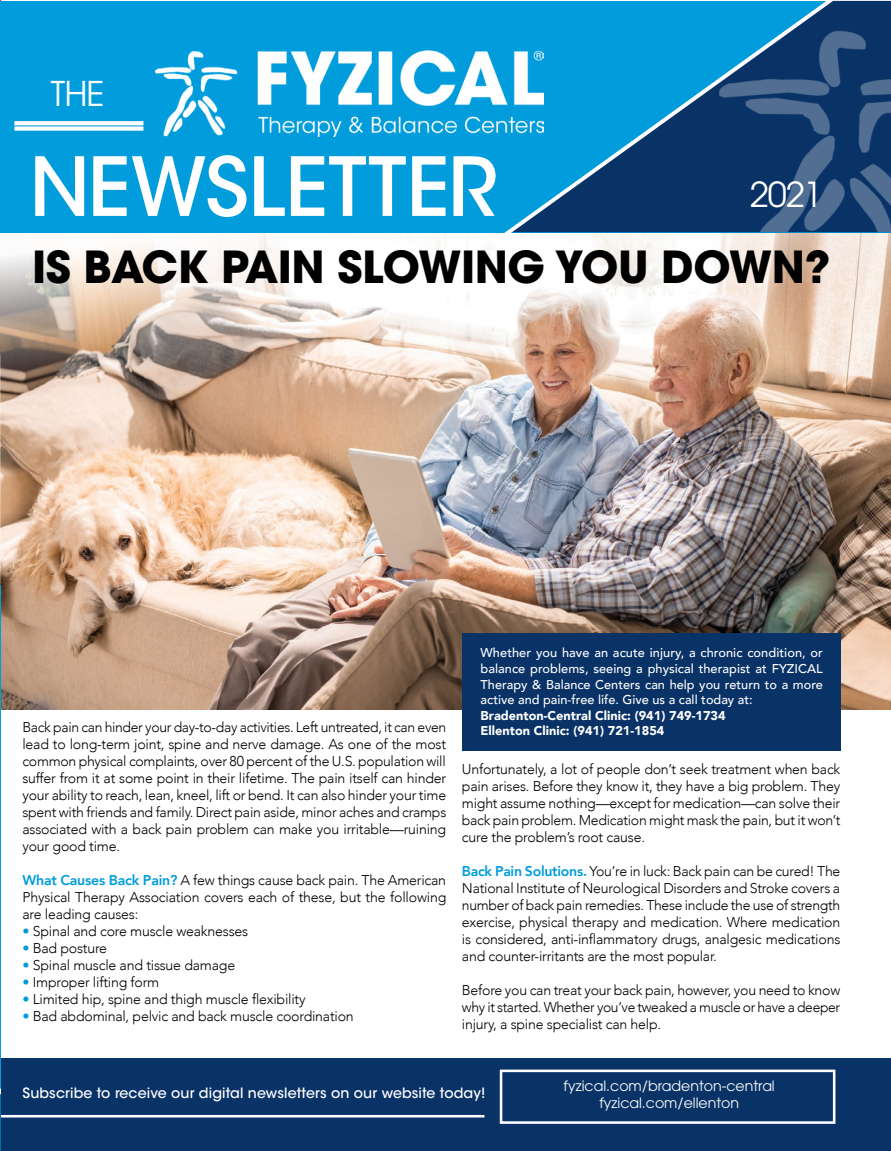
<style>
.page{position:relative;width:891px;height:1151px;background:#fff}
.page>*{position:absolute;margin:0;border:0;box-sizing:border-box;transform-origin:0 0}
.t1{font:500 80.55px "ITC Avant Garde Std";color:#fff}
.t2{font:700 43.88px "ITC Avant Garde Pro";letter-spacing:-.01em;color:#000}
.t3{font:34.43px "ITC Avant Garde Pro";color:#fff}
.t4{font:33.98px "ITC Avant Garde Pro";color:#fff}
.t5{font:300 14.17px/16.9px "Avenir";letter-spacing:-.015em;color:#000;text-align:justify}
.t6{font:500 14.17px "ITC Avant Garde Std";letter-spacing:.01em;color:#fff}
.t7{font:14.17px/16.9px "ITC Avant Garde Pro";color:#fff;text-align:center}
.t8{font:500 12.83px/15.5px "Avenir";color:#fff;text-align:justify}
.t9{font:900 12.83px/15.5px "Avenir";color:#fff}
.s1{font-weight:800;color:#009cdc}
.s2{color:#009cdc}
</style>
<div class="page">
<img style="left:1px;top:232px;width:890px;height:477px">
<div style="left:0;top:1058px;width:891px;height:92px;background:#093266"></div>
<hr style="left:0;top:1px;width:1px;height:189px;background:#009cdc">
<hr style="left:0;top:1114px;width:484px;height:3px;background:#fff">
<div style="left:500px;top:1069px;width:335px;height:54px;border:3px solid #fff"></div>
<div style="left:1px;top:1px;width:890px;height:231px;background:#009cdc"></div>
<svg style="left:505px;top:1px;width:386px;height:231px"></svg>
<img style="left:156px;top:51px;width:388px;height:86px">
<svg style="left:14px;top:121px;width:129px;height:4px"></svg>
<div style="left:14px;top:126px;width:129px;height:5px;background:#fff"></div>
<hr style="left:0;top:585px;width:1px;height:565px;background:#009cdc">
<svg style="left:0;top:1088px;width:1px;height:62px"></svg>
<div style="left:462px;top:633px;width:378px;height:117px;background:#093266"></div>
<h3 class="t4" style="left:51px;top:72px;width:55px">THE</h3>
<h1 class="t1" style="left:30px;top:137px;width:469px">NEWSLETTER</h1>
<h3 class="t3" style="left:750px;top:173px;width:75px">2021</h3>
<h2 class="t2" style="left:32px;top:237px;width:800px">IS BACK PAIN SLOWING YOU DOWN?</h2>
<p class="t5" style="left:22px;top:719px;width:425px">Back pain can hinder your day-to-day activities. Left untreated, it can even lead to long-term joint, spine and nerve damage. As one of the most common physical complaints, over 80 percent of the U.S. population will suffer from it at some point in their lifetime. The pain itself can hinder your ability to reach, lean, kneel, lift or bend. It can also hinder your time spent with friends and family. Direct pain aside, minor aches and cramps associated with a back pain problem can make you irritable—ruining your good time.</p>
<p class="t5" style="left:22px;top:871px;width:425px"><span class="s1">What Causes Back Pain?</span> A few things cause back pain. The American Physical Therapy Association covers each of these, but the following are leading causes:</p>
<p class="t5" style="left:22px;top:922px;width:227px"><span class="s2">•</span> Spinal and core muscle weaknesses</p>
<p class="t5" style="left:22px;top:939px;width:86px"><span class="s2">•</span> Bad posture</p>
<p class="t5" style="left:22px;top:956px;width:214px"><span class="s2">•</span> Spinal muscle and tissue damage</p>
<p class="t5" style="left:22px;top:973px;width:138px"><span class="s2">•</span> Improper lifting form</p>
<p class="t5" style="left:22px;top:990px;width:285px"><span class="s2">•</span> Limited hip, spine and thigh muscle flexibility</p>
<p class="t5" style="left:22px;top:1007px;width:333px"><span class="s2">•</span> Bad abdominal, pelvic and back muscle coordination</p>
<p class="t8" style="left:481px;top:644px;width:344px">Whether you have an acute injury, a chronic condition, or balance problems, seeing a physical therapist at FYZICAL Therapy &amp; Balance Centers can help you return to a more active and pain-free life. Give us a call today at:</p>
<p class="t9" style="left:481px;top:707px;width:247px">Bradenton-Central Clinic: (941) 749-1734<br>Ellenton Clinic: (941) 721-1854</p>
<p class="t5" style="left:462px;top:760px;width:380px">Unfortunately, a lot of people don’t seek treatment when back pain arises. Before they know it, they have a big problem. They might assume nothing—except for medication—can solve their back pain problem. Medication might mask the pain, but it won’t cure the problem’s root cause.</p>
<p class="t5" style="left:462px;top:862px;width:380px"><span class="s1">Back Pain Solutions.</span> You’re in luck: Back pain can be cured! The National Institute of Neurological Disorders and Stroke covers a number of back pain remedies. These include the use of strength exercise, physical therapy and medication. Where medication is considered, anti-inflammatory drugs, analgesic medications and counter-irritants are the most popular.</p>
<p class="t5" style="left:462px;top:981px;width:380px">Before you can treat your back pain, however, you need to know why it started. Whether you’ve tweaked a muscle or have a deeper injury, a spine specialist can help.</p>
<p class="t6" style="left:22px;top:1083px;width:464px">Subscribe to receive our digital newsletters on our website today!</p>
<p class="t7" style="left:564px;top:1076px;width:213px">fyzical.com/bradenton-central fyzical.com/ellenton</p>
</div>
